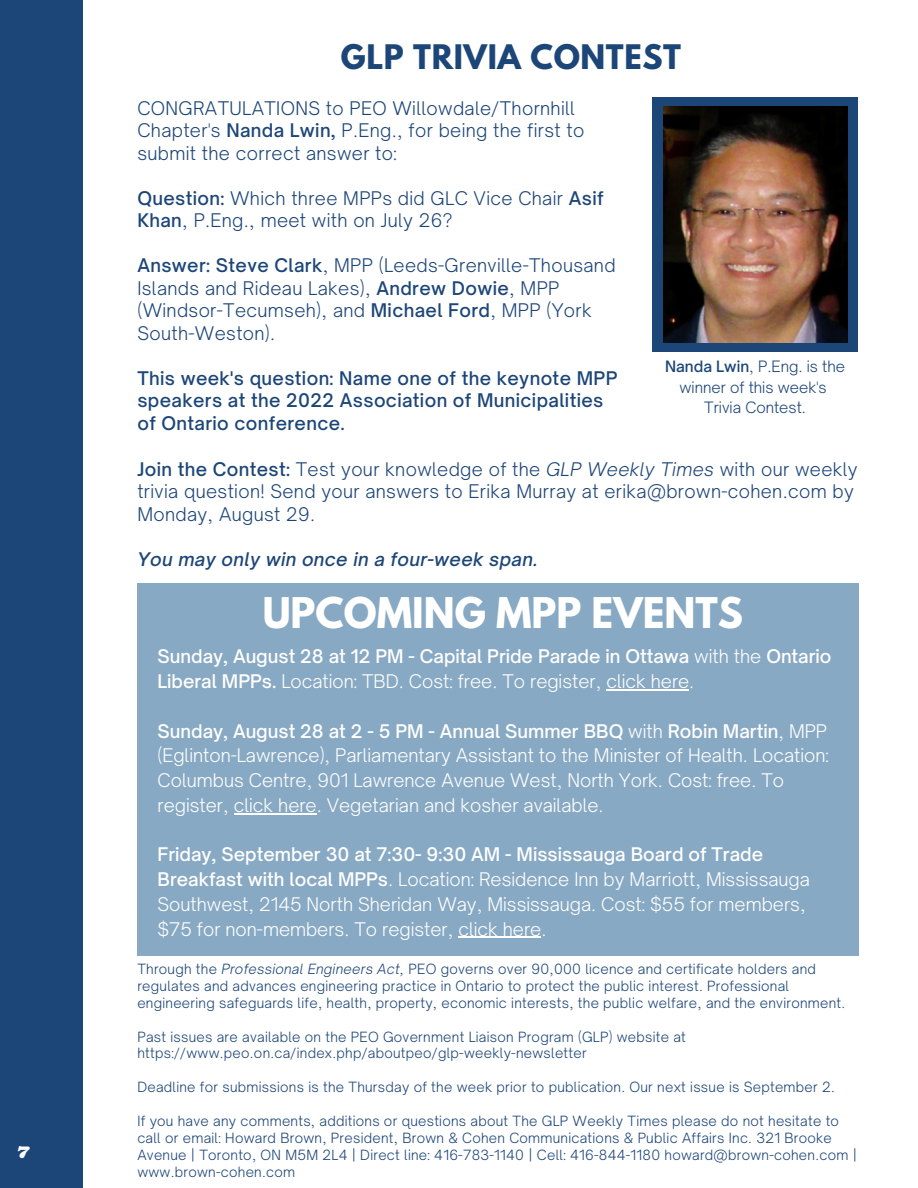
<style>
.page{position:relative;width:918px;height:1188px;background:#fff}
.page>*{position:absolute;margin:0;border:0;box-sizing:border-box;transform-origin:0 0}
.t1{font:700 37.5px "League Spartan";color:#fff}
.t2{font:700 30px "League Spartan";letter-spacing:.02em;color:#1d4678}
.t3{font:300 18px/22.5px "Open Sauce One";letter-spacing:.02em;color:#1d4678}
.t4{font:300 18px/24.8px "Open Sauce One";color:#fff}
.t5{font:500 18px/24.8px "Open Sauce One";color:#fff}
.t6{font:500 18px/22.5px "Open Sauce One";letter-spacing:.02em;color:#1d4678}
.t7{font:italic 500 18px "Open Sauce One";letter-spacing:.02em;color:#1d4678}
.t8{font:18px "Shrikhand";color:#fff}
.t9{font:300 15px/20.2px "Open Sauce One";color:#1d4678;text-align:center}
.t10{font:300 13.5px/16.8px "Open Sauce One";letter-spacing:.02em;color:#1d4678}
.s1{font-weight:500}
.s2{font-style:italic}
.s3{font-weight:300}
</style>
<div class="page">
<div style="left:0;top:0;width:82px;height:1188px;background:#1d4678"></div>
<div style="left:137px;top:583px;width:721px;height:372px;background:#88a9c3"></div>
<div style="left:652px;top:97px;width:206px;height:255px;background:#1d4678"></div>
<img style="left:663px;top:107px;width:184px;height:236px">
<hr style="left:606px;top:689px;width:83px;height:1px;background:#fff">
<hr style="left:234px;top:813px;width:83px;height:1px;background:#fff">
<hr style="left:458px;top:937px;width:83px;height:1px;background:#fff">
<h3 class="t8" style="left:17px;top:1139px;width:13px">7</h3>
<h2 class="t2" style="left:341px;top:42px;width:342px">GLP TRIVIA CONTEST</h2>
<h3 class="t3" style="left:137px;top:97px;width:448px">CONGRATULATIONS to PEO Willowdale/Thornhill<br>Chapter's <span class="s1">Nanda Lwin,</span> P.Eng., for being the first to submit the correct answer to:</h3>
<h3 class="t3" style="left:137px;top:187px;width:468px"><span class="s1">Question:</span> Which three MPPs did GLC Vice Chair <span class="s1">Asif<br>Khan</span>, P.Eng., meet with on July 26?</h3>
<h3 class="t3" style="left:137px;top:254px;width:480px"><span class="s1">Answer: Steve Clark</span>, MPP (Leeds-Grenville-Thousand Islands and Rideau Lakes), <span class="s1">Andrew Dowie</span>, MPP (Windsor-Tecumseh), and <span class="s1">Michael Ford</span>, MPP (York South-Weston).</h3>
<h3 class="t6" style="left:137px;top:367px;width:482px">This week's question: Name one of the keynote MPP speakers at the 2022 Association of Municipalities of Ontario conference.</h3>
<p class="t9" style="left:665px;top:357px;width:182px"><span class="s1">Nanda Lwin</span>, P.Eng. is the winner of this week's<br>Trivia Contest.</p>
<h3 class="t3" style="left:137px;top:458px;width:722px"><span class="s1">Join the Contest:</span> Test your knowledge of the <span class="s2">GLP Weekly Times</span> with our weekly trivia question! Send your answers to Erika Murray at erika@brown-cohen.com by<br>Monday, August 29.</h3>
<h3 class="t7" style="left:137px;top:548px;width:402px">You may only win once in a four-week span.</h3>
<h1 class="t1" style="left:263px;top:595px;width:482px">UPCOMING MPP EVENTS</h1>
<h3 class="t5" style="left:158px;top:644px;width:676px">Sunday, August 28 at 12 PM - Capital Pride Parade in Ottawa <span class="s3">with the</span> Ontario<br>Liberal MPPs. <span class="s3">Location: TBD. Cost: free. To register, click here.</span></h3>
<p class="t4" style="left:158px;top:718px;width:673px"><span class="s1">Sunday, August 28 at 2 - 5 PM - Annual Summer BBQ</span> with <span class="s1">Robin Martin</span>, MPP (Eglinton-Lawrence), Parliamentary Assistant to the Minister of Health. Location:<br>Columbus Centre, 901 Lawrence Avenue West, North York. Cost: free. To register, click here. Vegetarian and kosher available.</p>
<p class="t4" style="left:158px;top:842px;width:654px"><span class="s1">Friday, September 30 at 7:30- 9:30 AM - Mississauga Board of Trade Breakfast with local MPPs</span>. Location: Residence Inn by Marriott, Mississauga Southwest, 2145 North Sheridan Way, Mississauga. Cost: $55 for members, $75 for non-members. To register, click here.</p>
<p class="t10" style="left:137px;top:961px;width:709px">Through the <span class="s2">Professional Engineers Act,</span> PEO governs over 90,000 licence and certificate holders and regulates and advances engineering practice in Ontario to protect the public interest. Professional engineering safeguards life, health, property, economic interests, the public welfare, and the environment.</p>
<p class="t10" style="left:137px;top:1028px;width:550px">Past issues are available on the PEO Government Liaison Program (GLP) website at https://www.peo.on.ca/index.php/aboutpeo/glp-weekly-newsletter</p>
<p class="t10" style="left:137px;top:1079px;width:699px">Deadline for submissions is the Thursday of the week prior to publication. Our next issue is September 2.</p>
<p class="t10" style="left:137px;top:1112px;width:721px">If you have any comments, additions or questions about The GLP Weekly Times please do not hesitate to call or email: Howard Brown, President, Brown &amp; Cohen Communications &amp; Public Affairs Inc. 321 Brooke Avenue | Toronto, ON M5M 2L4 | Direct line: 416-783-1140 | Cell: 416-844-1180 howard@brown-cohen.com | www.brown-cohen.com</p>
</div>
